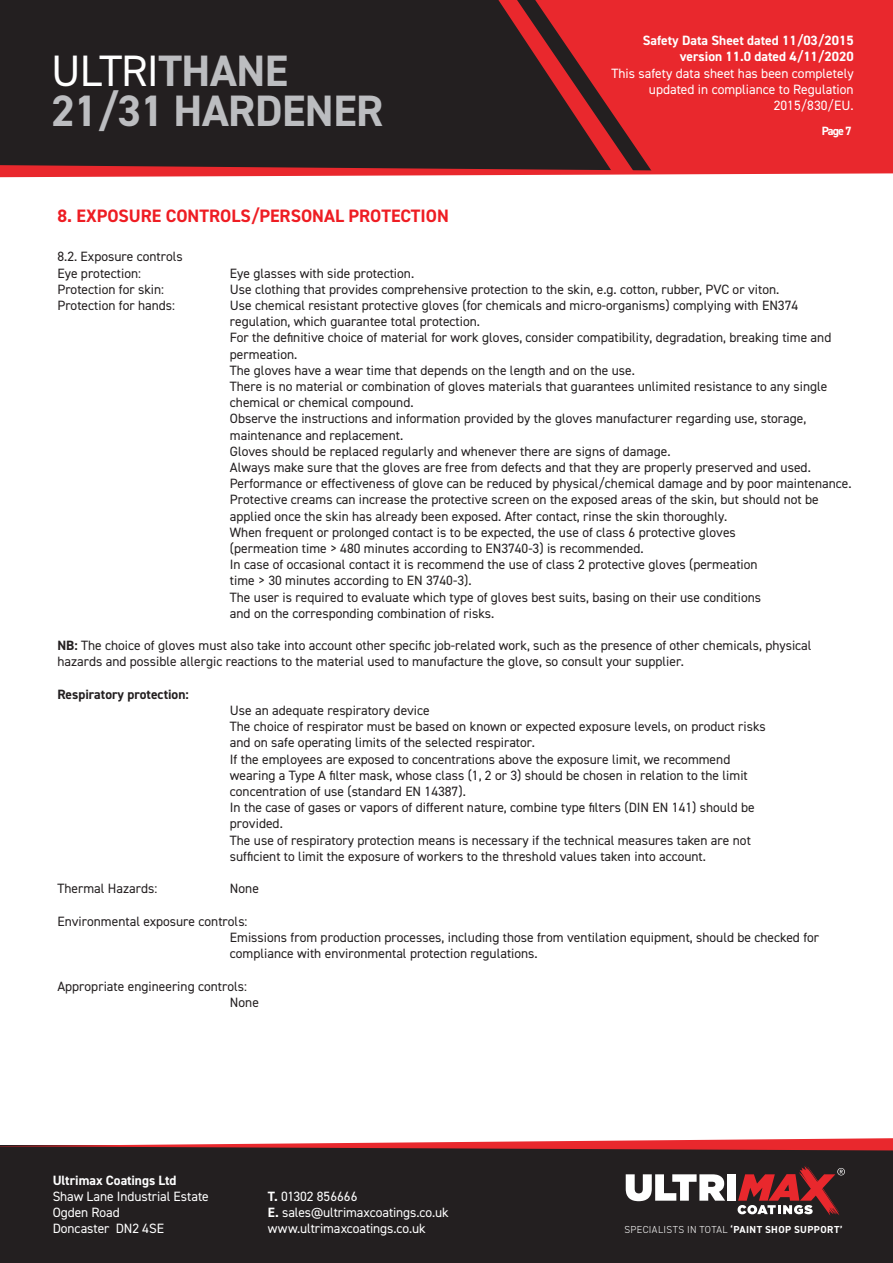
<style>
.page{position:relative;width:893px;height:1263px;background:#fff}
.page>*{position:absolute;margin:0;border:0;box-sizing:border-box;transform-origin:0 0}
.t1{font:700 44.1px/40.5px "DIN2014";letter-spacing:-.01em;color:#bcbdc0}
.t2{font:700 18px "DIN2014";color:#ee1d23}
.t3{font:13.5px/16.2px "DIN2014";color:#231f20}
.t4{font:13.5px/16.2px "DIN2014";color:#fff}
.t5{font:700 13.5px/16.2px "DIN2014";color:#fff;text-align:right}
.t6{font:700 13.5px "DIN2014";color:#231f20}
.t7{font:700 12px "DIN2014";color:#fff}
.t8{font:300 10.2px "DIN2014";letter-spacing:.035em;color:#fff}
.s1{font-weight:400;color:#fff}
.s2{font-weight:700}
</style>
<div class="page">
<svg style="left:0;top:0;width:893px;height:177px;background:#712427"></svg>
<div style="left:0;top:1145px;width:893px;height:118px;background:#231f20"></div>
<svg style="left:0;top:1138px;width:893px;height:13px"></svg>
<svg style="left:626px;top:1174px;width:99px;height:27px"></svg>
<div style="left:728px;top:1174px;width:8px;height:27px;background:#fff"></div>
<svg style="left:738px;top:1165px;width:107px;height:51px"></svg>
<h1 class="t1" style="left:51px;top:50px;width:334px"><span class="s1">ULTRI</span>THANE<br>21/31 HARDENER</h1>
<h2 class="t2" style="left:57px;top:204px;width:393px">8. EXPOSURE CONTROLS/PERSONAL PROTECTION</h2>
<p class="t3" style="left:57px;top:248px;width:127px">8.2. Exposure controls<br>Eye protection:</p>
<p class="t3" style="left:230px;top:265px;width:186px">Eye glasses with side protection.</p>
<p class="t5" style="left:643px;top:32px;width:212px">Safety Data Sheet dated 11/03/2015 version 11.0 dated 4/11/2020</p>
<p class="t4" style="left:611px;top:65px;width:244px;text-align:right">This safety data sheet has been completely updated in compliance to Regulation<br>2015/830/EU.</p>
<p class="t7" style="left:822px;top:123px;width:31px">Page 7</p>
<p class="t3" style="left:57px;top:281px;width:108px">Protection for skin:</p>
<p class="t3" style="left:230px;top:281px;width:551px">Use clothing that provides comprehensive protection to the skin, e.g. cotton, rubber, PVC or viton.</p>
<p class="t3" style="left:57px;top:297px;width:119px">Protection for hands:</p>
<p class="t3" style="left:230px;top:297px;width:623px">Use chemical resistant protective gloves (for chemicals and micro-organisms) complying with EN374 regulation, which guarantee total protection.<br>For the definitive choice of material for work gloves, consider compatibility, degradation, breaking time and permeation.<br>The gloves have a wear time that depends on the length and on the use.<br>There is no material or combination of gloves materials that guarantees unlimited resistance to any single chemical or chemical compound.<br>Observe the instructions and information provided by the gloves manufacturer regarding use, storage, maintenance and replacement.<br>Gloves should be replaced regularly and whenever there are signs of damage.<br>Always make sure that the gloves are free from defects and that they are properly preserved and used.<br>Performance or effectiveness of glove can be reduced by physical/chemical damage and by poor maintenance.<br>Protective creams can increase the protective screen on the exposed areas of the skin, but should not be applied once the skin has already been exposed. After contact, rinse the skin thoroughly.<br>When frequent or prolonged contact is to be expected, the use of class 6 protective gloves<br>(permeation time &gt; 480 minutes according to EN3740-3) is recommended.<br>In case of occasional contact it is recommend the use of class 2 protective gloves (permeation<br>time &gt; 30 minutes according to EN 3740-3).<br>The user is required to evaluate which type of gloves best suits, basing on their use conditions<br>and on the corresponding combination of risks.</p>
<p class="t3" style="left:57px;top:637px;width:755px"><span class="s2">NB:</span> The choice of gloves must also take into account other specific job-related work, such as the presence of other chemicals, physical hazards and possible allergic reactions to the material used to manufacture the glove, so consult your supplier.</p>
<p class="t6" style="left:57px;top:685px;width:133px">Respiratory protection:</p>
<p class="t3" style="left:230px;top:702px;width:537px">Use an adequate respiratory device<br>The choice of respirator must be based on known or expected exposure levels, on product risks and on safe operating limits of the selected respirator.<br>If the employees are exposed to concentrations above the exposure limit, we recommend wearing a Type A filter mask, whose class (1, 2 or 3) should be chosen in relation to the limit concentration of use (standard EN 14387).<br>In the case of gases or vapors of different nature, combine type filters (DIN EN 141) should be provided.<br>The use of respiratory protection means is necessary if the technical measures taken are not sufficient to limit the exposure of workers to the threshold values taken into account.</p>
<p class="t3" style="left:57px;top:880px;width:101px">Thermal Hazards:</p>
<p class="t3" style="left:230px;top:880px;width:30px">None</p>
<p class="t3" style="left:230px;top:913px;width:591px;text-indent:-173px">Environmental exposure controls:<br>Emissions from production processes, including those from ventilation equipment, should be checked for compliance with environmental protection regulations.</p>
<p class="t3" style="left:230px;top:977px;width:30px;text-indent:-173px">Appropriate engineering controls:<br>None</p>
<p class="t5" style="left:53px;top:1172px;width:125px">Ultrimax Coatings Ltd</p>
<p class="t4" style="left:53px;top:1188px;width:158px">Shaw Lane Industrial Estate<br>Ogden Road<br>Doncaster DN2 4SE</p>
<p class="t4" style="left:268px;top:1188px;width:182px"><span class="s2">T.</span> 01302 856666<br><span class="s2">E.</span> sales@ultrimaxcoatings.co.uk www.ultrimaxcoatings.co.uk</p>
<p class="t8" style="left:624px;top:1224px;width:220px">SPECIALISTS IN TOTAL <span class="s2">‘PAINT SHOP SUPPORT’</span></p>
</div>
